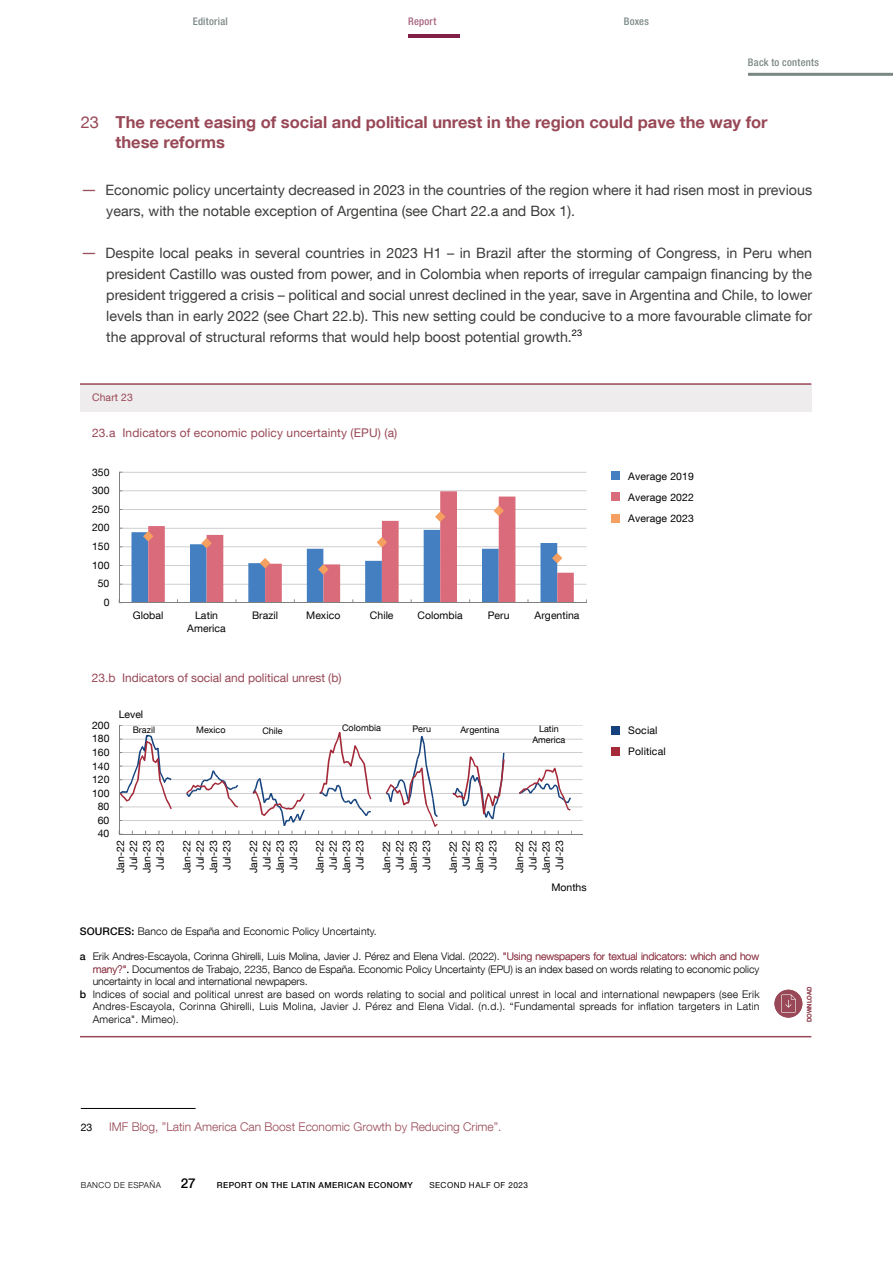
<style>
.page{position:relative;width:893px;height:1263px;background:#fff}
.page>*{position:absolute;margin:0;border:0;box-sizing:border-box;transform-origin:0 0}
.Título_fichas{font:700 16.5px/19.8px "Bd E Neue Helvetica";color:#984856}
.Texto_ficha_Bullets{font:14.25px/21px "Bd E Neue Helvetica";color:#3c3c3b}
.t1{font:500 13.5px "Bd E Neue Helvetica";color:#000}
.t2{font:12px "Bd E Neue Helvetica";letter-spacing:.01em;color:#984856}
.Citas_10_fichas{font:300 12px "Bd E Neue Helvetica";color:#984856}
.t3{font:300 10.5px "Bd E Neue Helvetica";letter-spacing:.005em;color:#000}
.t4{font:10.5px/13.4px "Bd E Neue Helvetica";color:#070405;text-align:center}
.Citas_10_fichas-2{font:10.5px "Bd E Neue Helvetica";letter-spacing:.01em;color:#000}
.t5{font:500 condensed 10.5px "Bd E Neue Helvetica";letter-spacing:.025em;color:#7a8785}
.t6{font:10.5px "Bd E Neue Helvetica";letter-spacing:.01em;color:#984856}
.t7{font:500 condensed 10.5px "Bd E Neue Helvetica";letter-spacing:.025em;color:#a6627e}
.t8{font:9px/10.8px "Bd E Neue Helvetica";letter-spacing:.005em;color:#000;text-align:center}
.t9{font:500 8.25px "Bd E Neue Helvetica";letter-spacing:.05em;color:#000}
.t10{font:8.25px "Bd E Neue Helvetica";letter-spacing:.05em;color:#000}
.t11{font:300 8.25px "Bd E Neue Helvetica";letter-spacing:.05em;color:#000}
.t12{font:500 6px "Bd E Neue Helvetica";color:#984856}
.s1{font-weight:400}
.s2{font-size:16.5px;color:#9b515d}
.s3{font-weight:500}
.s4{color:#984856}
</style>
<div class="page">
<hr style="left:408px;top:34px;width:52px;height:4px;background:#801f47">
<hr style="left:748px;top:73px;width:145px;height:3px;background:#7a8785">
<hr style="left:81px;top:1108px;width:115px;height:1px;background:#000">
<hr style="left:80px;top:1036px;width:731px;height:1px;background:#984856">
<hr style="left:119px;top:584px;width:467px;height:1px;background:#a6a5a5">
<hr style="left:119px;top:565px;width:467px;height:1px;background:#a6a5a5">
<hr style="left:119px;top:547px;width:467px;height:1px;background:#a6a5a5">
<hr style="left:119px;top:528px;width:467px;height:1px;background:#a6a5a5">
<hr style="left:119px;top:509px;width:467px;height:1px;background:#a6a5a5">
<hr style="left:119px;top:491px;width:467px;height:1px;background:#a6a5a5">
<hr style="left:119px;top:472px;width:467px;height:1px;background:#a6a5a5">
<svg style="left:148px;top:491px;width:426px;height:111px"></svg>
<hr style="left:119px;top:472px;width:1px;height:131px;background:#7f8080">
<hr style="left:119px;top:602px;width:467px;height:1px;background:#7f8080">
<svg style="left:435px;top:511px;width:10px;height:11px"></svg>
<svg style="left:493px;top:505px;width:11px;height:11px"></svg>
<svg style="left:131px;top:530px;width:431px;height:72px"></svg>
<hr style="left:119px;top:820px;width:464px;height:1px;background:#a6a5a5">
<hr style="left:119px;top:807px;width:464px;height:1px;background:#a6a5a5">
<hr style="left:119px;top:793px;width:464px;height:1px;background:#a6a5a5">
<hr style="left:119px;top:779px;width:464px;height:1px;background:#a6a5a5">
<hr style="left:119px;top:766px;width:464px;height:1px;background:#a6a5a5">
<hr style="left:119px;top:752px;width:464px;height:1px;background:#a6a5a5">
<hr style="left:119px;top:739px;width:464px;height:1px;background:#a6a5a5">
<hr style="left:119px;top:725px;width:464px;height:1px;background:#a6a5a5">
<hr style="left:119px;top:725px;width:1px;height:109px;background:#7f8080">
<hr style="left:119px;top:834px;width:464px;height:1px;background:#7f8080">
<svg style="left:119px;top:732px;width:453px;height:102px"></svg>
<div style="left:611px;top:514px;width:9px;height:8px;background:#f5a060"></div>
<div style="left:611px;top:493px;width:9px;height:8px;background:#da6b7a"></div>
<div style="left:611px;top:747px;width:9px;height:9px;background:#a42939"></div>
<div style="left:611px;top:726px;width:9px;height:9px;background:#15427d"></div>
<div style="left:611px;top:472px;width:9px;height:8px;background:#4480c1"></div>
<div style="left:80px;top:384px;width:731px;height:28px;background:#efeced"></div>
<hr style="left:80px;top:383px;width:731px;height:2px;background:#984856">
<div style="left:774px;top:990px;width:28px;height:27px;background:#984856;border-radius:50%"></div>
<svg style="left:781px;top:994px;width:15px;height:19px"></svg>
<p class="t5" style="left:193px;top:15px;width:37px">Editorial</p>
<p class="t7" style="left:408px;top:15px;width:30px">Report</p>
<p class="t5" style="left:624px;top:15px;width:27px">Boxes</p>
<p class="t5" style="left:748px;top:56px;width:72px">Back to contents</p>
<p class="Título_fichas" style="left:116px;top:112px;width:653px;text-indent:-35px"><span class="s1">23</span> The recent easing of social and political unrest in the region could pave the way for these reforms</p>
<p class="Texto_ficha_Bullets" style="left:106px;top:179px;width:707px;text-indent:-26px"><span class="s2">—</span> Economic policy uncertainty decreased in 2023 in the countries of the region where it had risen most in previous years, with the notable exception of Argentina (see Chart 22.a and Box 1).</p>
<p class="Texto_ficha_Bullets" style="left:106px;top:242px;width:707px;text-align:justify;text-indent:-26px"><span class="s2">—</span> Despite local peaks in several countries in 2023 H1 – in Brazil after the storming of Congress, in Peru when president Castillo was ousted from power, and in Colombia when reports of irregular campaign financing by the president triggered a crisis – political and social unrest declined in the year, save in Argentina and Chile, to lower levels than in early 2022 (see Chart 22.b). This new setting could be conducive to a more favourable climate for the approval of structural reforms that would help boost potential growth.<sup>23</sup></p>
<p class="t6" style="left:92px;top:391px;width:42px">Chart 23</p>
<p class="t2" style="left:92px;top:426px;width:307px">23.a Indicators of economic policy uncertainty (EPU) (a)</p>
<p class="t4" style="left:92px;top:465px;width:19px">350</p>
<p class="t4" style="left:92px;top:483px;width:19px">300</p>
<p class="t4" style="left:92px;top:502px;width:19px">250</p>
<p class="t4" style="left:92px;top:521px;width:19px">200</p>
<p class="t4" style="left:92px;top:539px;width:19px">150</p>
<p class="t4" style="left:92px;top:558px;width:19px">100</p>
<p class="t4" style="left:98px;top:577px;width:13px">50</p>
<p class="t4" style="left:104px;top:595px;width:7px">0</p>
<p class="t4" style="left:133px;top:609px;width:32px">Global</p>
<p class="t4" style="left:187px;top:609px;width:40px;line-height:12.8px">Latin<br>America</p>
<p class="t4" style="left:252px;top:609px;width:28px">Brazil</p>
<p class="t4" style="left:306px;top:609px;width:36px">Mexico</p>
<p class="t4" style="left:370px;top:609px;width:25px">Chile</p>
<p class="t4" style="left:418px;top:609px;width:47px">Colombia</p>
<p class="t4" style="left:488px;top:609px;width:23px">Peru</p>
<p class="t4" style="left:535px;top:609px;width:46px">Argentina</p>
<p class="t2" style="left:92px;top:671px;width:251px">23.b Indicators of social and political unrest (b)</p>
<p class="t4" style="left:92px;top:718px;width:19px">200</p>
<p class="t4" style="left:92px;top:732px;width:19px">180</p>
<p class="t4" style="left:92px;top:745px;width:19px">160</p>
<p class="t4" style="left:92px;top:759px;width:19px">140</p>
<p class="t4" style="left:92px;top:772px;width:19px">120</p>
<p class="t4" style="left:92px;top:786px;width:19px">100</p>
<p class="t4" style="left:98px;top:800px;width:13px">80</p>
<p class="t4" style="left:98px;top:813px;width:13px">60</p>
<p class="t4" style="left:98px;top:827px;width:13px">40</p>
<p class="Citas_10_fichas-2" style="left:119px;top:708px;width:26px">Level</p>
<p class="t8" style="left:133px;top:724px;width:24px">Brazil</p>
<p class="t8" style="left:196px;top:724px;width:31px">Mexico</p>
<p class="t8" style="left:262px;top:725px;width:22px">Chile</p>
<p class="t8" style="left:342px;top:723px;width:40px">Colombia</p>
<p class="t8" style="left:412px;top:723px;width:20px">Peru</p>
<p class="t8" style="left:532px;top:723px;width:35px">Latin<br>America</p>
<p class="t8" style="left:461px;top:724px;width:40px">Argentina</p>
<p class="t4" style="left:114px;top:873px;width:34px;rotate:-90deg">Jan-22<br>Jul-22<br>Jan-23<br>Jul-23</p>
<p class="t4" style="left:180px;top:873px;width:34px;rotate:-90deg">Jan-22<br>Jul-22<br>Jan-23<br>Jul-23</p>
<p class="t4" style="left:246px;top:873px;width:34px;rotate:-90deg">Jan-22<br>Jul-22<br>Jan-23<br>Jul-23</p>
<p class="t4" style="left:313px;top:873px;width:34px;rotate:-90deg">Jan-22<br>Jul-22<br>Jan-23<br>Jul-23</p>
<p class="t4" style="left:380px;top:873px;width:34px;rotate:-90deg">Jan-22<br>Jul-22<br>Jan-23<br>Jul-23</p>
<p class="t4" style="left:446px;top:873px;width:34px;rotate:-90deg">Jan-22<br>Jul-22<br>Jan-23<br>Jul-23</p>
<p class="t4" style="left:513px;top:873px;width:34px;rotate:-90deg">Jan-22<br>Jul-22<br>Jan-23<br>Jul-23</p>
<p class="Citas_10_fichas-2" style="left:551px;top:881px;width:37px">Months</p>
<p class="Citas_10_fichas-2" style="left:628px;top:470px;width:67px">Average 2019</p>
<p class="Citas_10_fichas-2" style="left:628px;top:490px;width:67px">Average 2022</p>
<p class="Citas_10_fichas-2" style="left:628px;top:512px;width:67px">Average 2023</p>
<p class="Citas_10_fichas-2" style="left:628px;top:724px;width:31px">Social</p>
<p class="Citas_10_fichas-2" style="left:628px;top:745px;width:39px">Political</p>
<p class="t3" style="left:80px;top:925px;width:298px"><span class="s3">SOURCES:</span> Banco de España and Economic Policy Uncertainty.</p>
<p class="t3" style="left:80px;top:950px;width:681px"><span class="s3">a</span> Erik Andres-Escayola, Corinna Ghirelli, Luis Molina, Javier J. Pérez and Elena Vidal. (2022). <span class="s4">"Using newspapers for textual indicators: which and how</span></p>
<p class="t3" style="left:93px;top:962px;width:668px"><span class="s4">many?"</span>. Documentos de Trabajo, 2235, Banco de España. Economic Policy Uncertainty (EPU) is an index based on words relating to economic policy</p>
<p class="t3" style="left:93px;top:975px;width:216px">uncertainty in local and international newpapers.</p>
<p class="t3" style="left:80px;top:988px;width:681px"><span class="s3">b</span> Indices of social and political unrest are based on words relating to social and political unrest in local and international newpapers (see Erik</p>
<p class="t3" style="left:93px;top:1000px;width:668px">Andres-Escayola, Corinna Ghirelli, Luis Molina, Javier J. Pérez and Elena Vidal. (n.d.). “Fundamental spreads for inflation targeters in Latin</p>
<p class="t3" style="left:93px;top:1013px;width:88px">America". Mimeo).</p>
<p class="Citas_10_fichas-2" style="left:81px;top:1121px;width:13px">23</p>
<p class="Citas_10_fichas" style="left:109px;top:1120px;width:394px">IMF Blog, ”Latin America Can Boost Economic Growth by Reducing Crime”.</p>
<p class="t11" style="left:81px;top:1180px;width:82px">BANCO DE ESPAÑA</p>
<p class="t1" style="left:181px;top:1175px;width:16px">27</p>
<p class="t9" style="left:217px;top:1180px;width:198px">REPORT ON THE LATIN AMERICAN ECONOMY</p>
<p class="t10" style="left:429px;top:1180px;width:100px">SECOND HALF OF 2023</p>
<p class="t12" style="left:806px;top:1022px;width:37px;rotate:-90deg">DOWNLOAD</p>
</div>
